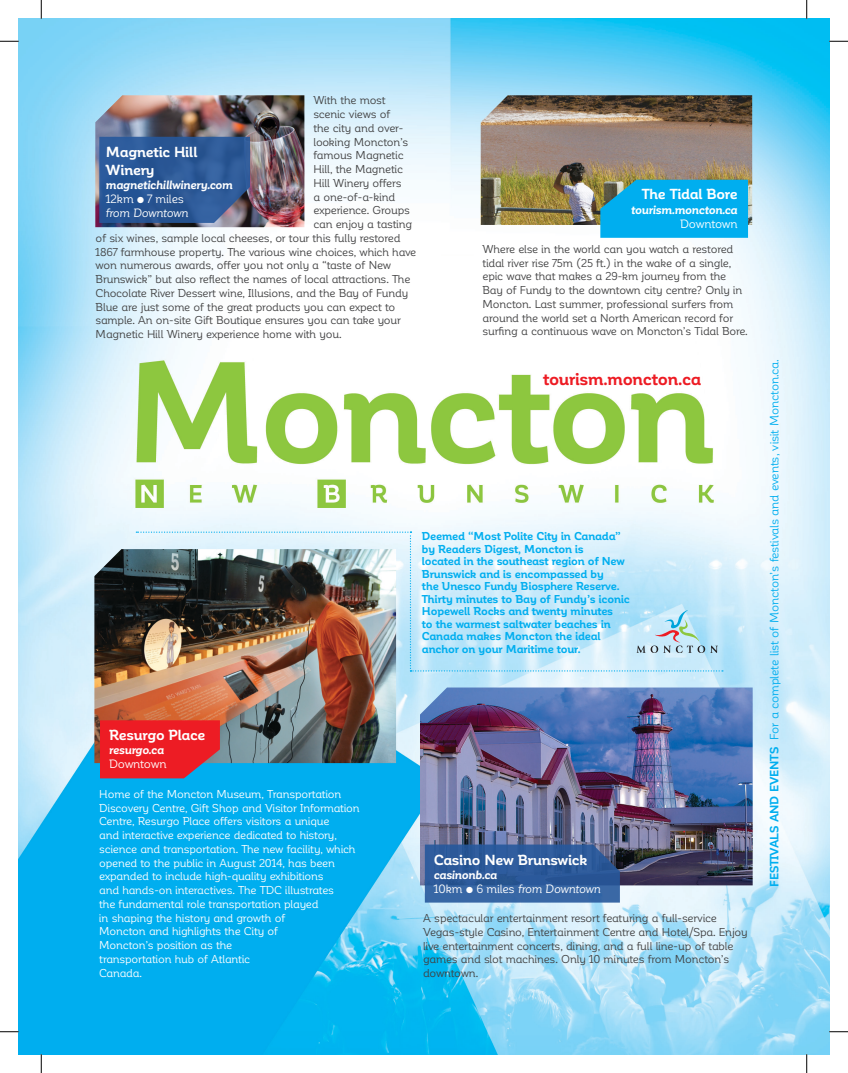
<style>
.page{position:relative;width:848px;height:1073px;background:#fff}
.page>*{position:absolute;margin:0;border:0;box-sizing:border-box;transform-origin:0 0}
.t1{font:700 16.88px "Corporative Alt";letter-spacing:-.015em;color:#ed1c24}
.t2{font:700 14.38px/17.2px "Corporative Alt";letter-spacing:-.02em;color:#fff}
.t3{font:11.88px "Corporative Alt";letter-spacing:-.02em;color:#00aeef}
.t4{font:italic 700 11.88px/14.2px "Corporative Alt";letter-spacing:-.02em;color:#fff}
.t5{font:italic 11.88px/14.2px "Corporative Alt";letter-spacing:-.02em;color:#fff}
.t6{font:11.88px "Corporative Alt";letter-spacing:-.015em;color:#fff}
.t7{font:11.25px/13.8px "Corporative Alt";letter-spacing:-.02em;color:#414142}
.t8{font:11.25px/13.8px "Corporative Alt";letter-spacing:-.02em;color:#fff}
.t9{font:700 11.25px/12.5px "Corporative Alt";letter-spacing:-.02em;color:#00aeef}
.s1{font-weight:400;font-style:normal}
.s2{font-weight:400}
.s3{font-weight:700}
.s4{font-style:normal}
</style>
<div class="page">
<img style="left:19px;top:19px;width:810px;height:1035px">
<img style="left:94px;top:549px;width:302px;height:214px">
<svg style="left:100px;top:720px;width:120px;height:58px;background:#dd2631"></svg>
<img style="left:480px;top:95px;width:272px;height:130px">
<svg style="left:600px;top:180px;width:148px;height:58px;background:#09abe5"></svg>
<img style="left:420px;top:687px;width:332px;height:198px">
<svg style="left:425px;top:844px;width:195px;height:58px;background:#305c9a"></svg>
<img style="left:95px;top:95px;width:209px;height:132px">
<svg style="left:99px;top:137px;width:151px;height:86px;background:#2e5994"></svg>
<img style="left:136px;top:531px;width:587px;height:140px">
<svg style="left:0;top:41px;width:19px;height:1px"></svg>
<svg style="left:829px;top:41px;width:19px;height:1px"></svg>
<svg style="left:0;top:1031px;width:19px;height:1px"></svg>
<svg style="left:829px;top:1031px;width:19px;height:1px"></svg>
<svg style="left:41px;top:0;width:1px;height:19px"></svg>
<svg style="left:41px;top:1054px;width:1px;height:18px"></svg>
<svg style="left:806px;top:0;width:1px;height:19px"></svg>
<svg style="left:806px;top:1054px;width:1px;height:18px"></svg>
<p class="t7" style="left:313px;top:94px;width:73px">With the most</p>
<p class="t7" style="left:313px;top:107px;width:78px">scenic views of</p>
<p class="t7" style="left:313px;top:121px;width:91px">the city and over-</p>
<p class="t7" style="left:313px;top:135px;width:96px">looking Moncton’s</p>
<p class="t7" style="left:313px;top:149px;width:92px">famous Magnetic</p>
<p class="t7" style="left:313px;top:162px;width:91px">Hill, the Magnetic</p>
<p class="t7" style="left:313px;top:176px;width:90px">Hill Winery offers</p>
<p class="t7" style="left:313px;top:190px;width:83px">a one-of-a-kind</p>
<p class="t7" style="left:313px;top:204px;width:98px">experience. Groups</p>
<p class="t7" style="left:313px;top:217px;width:100px">can enjoy a tasting</p>
<p class="t7" style="left:96px;top:231px;width:306px">of six wines, sample local cheeses, or tour this fully restored</p>
<p class="t7" style="left:96px;top:245px;width:322px">1867 farmhouse property. The various wine choices, which have</p>
<p class="t7" style="left:96px;top:259px;width:297px">won numerous awards, offer you not only a “taste of New</p>
<p class="t7" style="left:96px;top:272px;width:316px">Brunswick” but also reflect the names of local attractions. The</p>
<p class="t7" style="left:96px;top:286px;width:314px">Chocolate River Dessert wine, Illusions, and the Bay of Fundy</p>
<p class="t7" style="left:96px;top:300px;width:301px">Blue are just some of the great products you can expect to</p>
<p class="t7" style="left:96px;top:314px;width:307px">sample. An on-site Gift Boutique ensures you can take your</p>
<p class="t7" style="left:96px;top:327px;width:247px">Magnetic Hill Winery experience home with you.</p>
<p class="t2" style="left:106px;top:144px;width:93px">Magnetic Hill<br>Winery</p>
<p class="t4" style="left:106px;top:178px;width:128px">magnetichillwinery.com<br><span class="s1">12km</span> ● <span class="s1">7 miles<br></span><span class="s2">from Downtown</span></p>
<p class="t2" style="left:642px;top:186px;width:97px">The Tidal Bore</p>
<p class="t4" style="left:631px;top:202px;width:108px">tourism.moncton.ca</p>
<p class="t6" style="left:680px;top:217px;width:59px">Downtown</p>
<p class="t7" style="left:482px;top:242px;width:267px">Where else in the world can you watch a restored tidal river rise 75m (25 ft.) in the wake of a single, epic wave that makes a 29-km journey from the Bay of Fundy to the downtown city centre? Only in Moncton. Last summer, professional surfers from around the world set a North American record for surfing a continuous wave on Moncton’s Tidal Bore.</p>
<h1 class="t1" style="left:543px;top:370px;width:160px">tourism.moncton.ca</h1>
<p class="t2" style="left:109px;top:726px;width:98px">Resurgo Place</p>
<p class="t4" style="left:109px;top:743px;width:56px">resurgo.ca</p>
<p class="t6" style="left:109px;top:758px;width:59px">Downtown</p>
<p class="t8" style="left:99px;top:787px;width:262px">Home of the Moncton Museum, Transportation Discovery Centre, Gift Shop and Visitor Information Centre, Resurgo Place offers visitors a unique<br>and interactive experience dedicated to history, science and transportation. The new facility, which opened to the public in August 2014, has been expanded to include high-quality exhibitions<br>and hands-on interactives. The TDC illustrates<br>the fundamental role transportation played<br>in shaping the history and growth of<br>Moncton and highlights the City of<br>Moncton’s position as the<br>transportation hub of Atlantic<br>Canada.</p>
<p class="t9" style="left:422px;top:530px;width:209px">Deemed “Most Polite City in Canada” by Readers Digest, Moncton is<br>located in the southeast region of New Brunswick and is encompassed by<br>the Unesco Fundy Biosphere Reserve.<br>Thirty minutes to Bay of Fundy’s iconic Hopewell Rocks and twenty minutes<br>to the warmest saltwater beaches in Canada makes Moncton the ideal anchor on your Maritime tour.</p>
<p class="t2" style="left:434px;top:851px;width:155px">Casino New Brunswick</p>
<p class="t5" style="left:434px;top:867px;width:169px"><span class="s3">casinonb.ca<br></span><span class="s4">10km</span> ● <span class="s4">6 miles</span> from Downtown</p>
<p class="t7" style="left:423px;top:911px;width:326px">A spectacular entertainment resort featuring a full-service Vegas-style Casino, Entertainment Centre and Hotel/Spa. Enjoy live entertainment concerts, dining, and a full line-up of table games and slot machines. Only 10 minutes from Moncton’s downtown.</p>
<p class="t3" style="left:768px;top:887px;width:529px;rotate:-90deg"><span class="s3">FESTIVALS AND EVENTS</span> For a complete list of Moncton’s festivals and events, visit Moncton.ca.</p>
</div>
